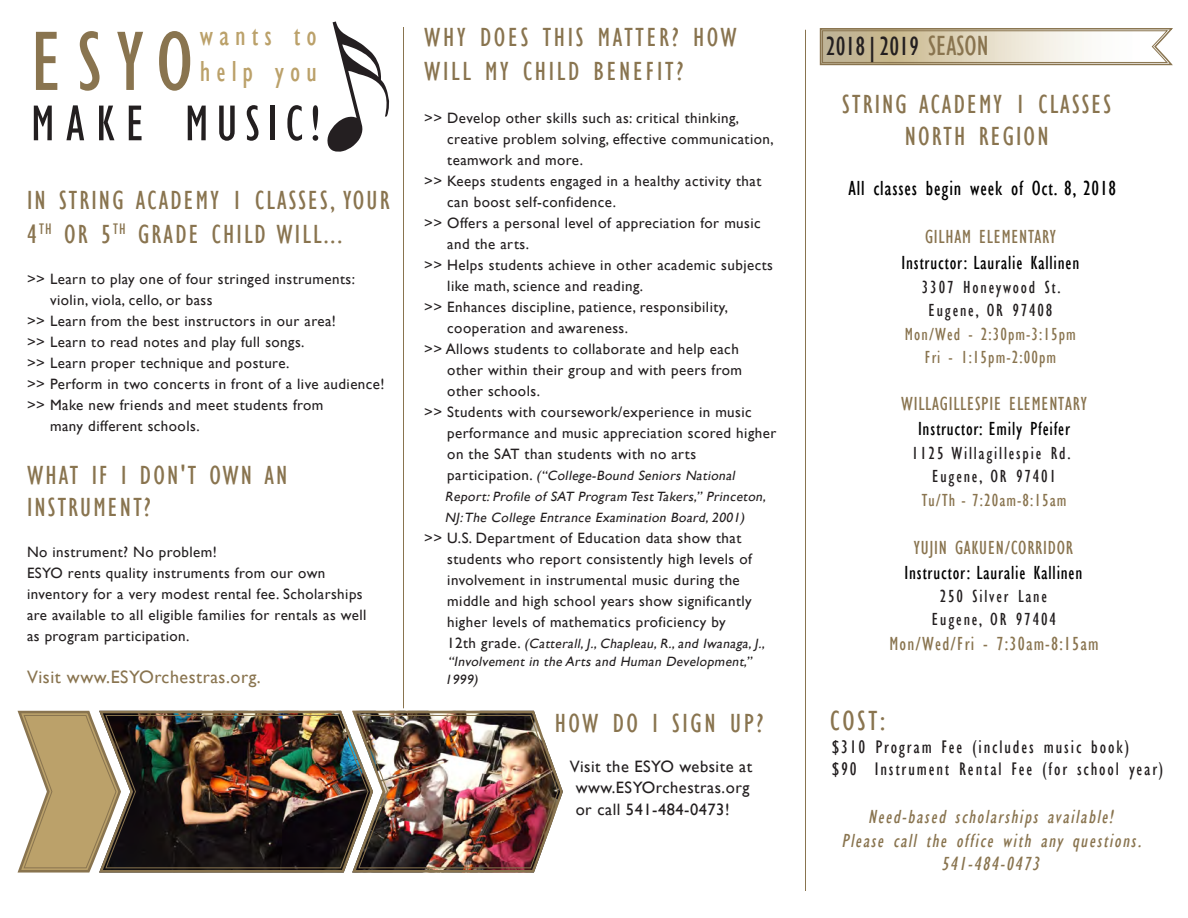
<style>
.page{position:relative;width:1188px;height:918px;background:#fff}
.page>*{position:absolute;margin:0;border:0;box-sizing:border-box;transform-origin:0 0}
.t1{font:condensed 87px "Gill Sans";color:#89744f}
.t2{font:condensed 51.9px "Gill Sans";letter-spacing:.15em;color:#231f20}
.t3{font:condensed 29.7px "Gill Sans";letter-spacing:.2em;color:#bba16a}
.t4{font:condensed 28.5px "Gill Sans";color:#89744f}
.t5{font:condensed 27px/34.2px "Gill Sans";letter-spacing:.08em;color:#89744f}
.t6{font:condensed 27px/34.2px "Gill Sans";letter-spacing:.1em;color:#89744f}
.t7{font:condensed 27px "Gill Sans";color:#231f20}
.t8{font:condensed 21px "Gill Sans";letter-spacing:.04em;color:#000}
.t9{font:condensed 19.5px/25.5px "Gill Sans";letter-spacing:.04em;color:#000;text-align:center}
.t10{font:italic condensed 19.5px "Gill Sans";color:#89744f}
.t11{font:condensed 19.5px/25.3px "Gill Sans";letter-spacing:.04em;color:#89744f;text-align:center}
.t12{font:condensed 19.5px "Gill Sans";letter-spacing:.06em;color:#89744f}
.t13{font:condensed 18.75px "Gill Sans";letter-spacing:.1em;color:#231f20}
.t14{font:condensed 18px/23.4px "Gill Sans";letter-spacing:.1em;color:#231f20;text-align:center}
.t15{font:condensed 18px/23.5px "Gill Sans";letter-spacing:.095em;color:#89744f;text-align:center}
.t16{font:18px "Gill Sans";letter-spacing:.03em;color:#89744f}
.t17{font:16.5px/21.3px "Gill Sans";letter-spacing:.03em;color:#231f20}
.t18{font:15px/21px "Gill Sans";letter-spacing:.03em;color:#231f20}
.t19{font:italic 13.5px "Gill Sans";letter-spacing:.03em;color:#231f20}
.s1{font-style:normal;font-size:15px}
.s2{font-size:28.5px;color:#89744f}
.s3{color:#89744f}
.s4{color:#231f20}
.s5{color:#000}
</style>
<div class="page">
<svg style="left:819px;top:28px;width:354px;height:38px"></svg>
<svg style="left:327px;top:22px;width:62px;height:130px"></svg>
<img style="left:17px;top:710px;width:546px;height:163px">
<hr style="left:403px;top:27px;width:1px;height:681px;background:#89744f">
<hr style="left:805px;top:30px;width:1px;height:861px;background:#89744f">
<p class="t1" style="left:31px;top:10px;width:164px">ESYO</p>
<p class="t3" style="left:200px;top:18px;width:118px">wants to</p>
<p class="t3" style="left:200px;top:54px;width:119px">help you</p>
<p class="t2" style="left:31px;top:93px;width:291px">MAKE MUSIC!</p>
<p class="t5" style="left:27px;top:183px;width:364px">IN STRING ACADEMY 1 CLASSES, YOUR<br>4<sup>TH</sup> OR 5<sup>TH</sup> GRADE CHILD WILL...</p>
<p class="t18" style="left:27px;top:268px;width:330px">&gt;&gt; Learn to play one of four stringed instruments:</p>
<p class="t18" style="left:50px;top:289px;width:164px">violin, viola, cello, or bass</p>
<p class="t18" style="left:27px;top:310px;width:311px">&gt;&gt; Learn from the best instructors in our area!</p>
<p class="t18" style="left:27px;top:331px;width:279px">&gt;&gt; Learn to read notes and play full songs.</p>
<p class="t18" style="left:27px;top:352px;width:264px">&gt;&gt; Learn proper technique and posture.</p>
<p class="t18" style="left:27px;top:373px;width:359px">&gt;&gt; Perform in two concerts in front of a live audience!</p>
<p class="t18" style="left:27px;top:394px;width:298px">&gt;&gt; Make new friends and meet students from</p>
<p class="t18" style="left:50px;top:415px;width:151px">many different schools.</p>
<p class="t5" style="left:27px;top:459px;width:262px;line-height:32.4px">WHAT IF I DON'T OWN AN<br>INSTRUMENT?</p>
<p class="t18" style="left:27px;top:541px;width:191px">No instrument? No problem!</p>
<p class="t18" style="left:27px;top:562px;width:341px">ESYO rents quality instruments from our own inventory for a very modest rental fee. Scholarships are available to all eligible families for rentals as well as program participation.</p>
<p class="t16" style="left:27px;top:666px;width:235px">Visit www.ESYOrchestras.org.</p>
<p class="t6" style="left:424px;top:20px;width:314px">WHY DOES THIS MATTER? HOW<br>WILL MY CHILD BENEFIT?</p>
<p class="t18" style="left:424px;top:108px;width:317px">&gt;&gt; Develop other skills such as: critical thinking,</p>
<p class="t18" style="left:447px;top:129px;width:328px">creative problem solving, effective communication,</p>
<p class="t18" style="left:447px;top:150px;width:137px">teamwork and more.</p>
<p class="t18" style="left:424px;top:171px;width:339px">&gt;&gt; Keeps students engaged in a healthy activity that</p>
<p class="t18" style="left:447px;top:192px;width:170px">can boost self-confidence.</p>
<p class="t18" style="left:424px;top:213px;width:338px">&gt;&gt; Offers a personal level of appreciation for music</p>
<p class="t18" style="left:447px;top:234px;width:83px">and the arts.</p>
<p class="t18" style="left:424px;top:255px;width:350px">&gt;&gt; Helps students achieve in other academic subjects</p>
<p class="t18" style="left:447px;top:276px;width:197px">like math, science and reading.</p>
<p class="t18" style="left:424px;top:297px;width:305px">&gt;&gt; Enhances discipline, patience, responsibility,</p>
<p class="t18" style="left:447px;top:318px;width:182px">cooperation and awareness.</p>
<p class="t18" style="left:424px;top:339px;width:316px">&gt;&gt; Allows students to collaborate and help each</p>
<p class="t18" style="left:447px;top:360px;width:296px">other within their group and with peers from</p>
<p class="t18" style="left:447px;top:381px;width:94px">other schools.</p>
<p class="t18" style="left:424px;top:402px;width:329px">&gt;&gt; Students with coursework/experience in music</p>
<p class="t18" style="left:447px;top:423px;width:331px">performance and music appreciation scored higher</p>
<p class="t18" style="left:447px;top:444px;width:250px">on the SAT than students with no arts</p>
<p class="t19" style="left:447px;top:468px;width:292px"><span class="s1">p a rt i c i p at i o n .</span> (“College-Bound Seniors National</p>
<p class="t19" style="left:445px;top:489px;width:325px">Report:Profile of SAT Prog ram Test Takers,” Princeton,</p>
<p class="t19" style="left:445px;top:510px;width:304px">NJ:The College Entrance Examination Board,2001)</p>
<p class="t18" style="left:424px;top:528px;width:319px">&gt;&gt; U.S. Department of Education data show that</p>
<p class="t18" style="left:447px;top:549px;width:306px">students who report consistently high levels of</p>
<p class="t18" style="left:447px;top:570px;width:294px">involvement in instrumental music during the</p>
<p class="t18" style="left:447px;top:591px;width:306px">middle and high school years show significantly</p>
<p class="t18" style="left:447px;top:612px;width:280px">higher levels of mathematics proficiency by</p>
<p class="t19" style="left:447px;top:636px;width:322px"><span class="s1">1 2 t h g ra d e .</span> (Catterall,J.,Chapleau,R.,and Iwanaga,J.,</p>
<p class="t19" style="left:448px;top:654px;width:308px">“Involvement in the Arts and Human Development,”</p>
<p class="t19" style="left:445px;top:672px;width:37px">1999)</p>
<p class="t6" style="left:555px;top:706px;width:210px">HOW DO I SIGN UP?</p>
<p class="t17" style="left:576px;top:757px;width:178px;text-indent:-6px">Visit the ESYO website at www.ESYOrchestras.org or call 541-484-0473!</p>
<p class="t7" style="left:826px;top:30px;width:164px">2018|2019 <span class="s2">SEASON</span></p>
<p class="t5" style="left:842px;top:87px;width:270px">STRING ACADEMY 1 CLASSES</p>
<p class="t5" style="left:905px;top:119px;width:145px">NORTH REGION</p>
<p class="t8" style="left:849px;top:176px;width:269px">All classes begin week of Oct. 8, 2018</p>
<p class="t9" style="left:901px;top:224px;width:179px"><span class="s3">GILHAM ELEMENTARY<br></span>Instructor: Lauralie Kallinen</p>
<p class="t15" style="left:905px;top:275px;width:172px"><span class="s4">3307 Honeywood St.<br>Eugene, OR 97408<br></span>Mon/Wed - 2:30pm-3:15pm<br>Fri - 1:15pm-2:00pm</p>
<p class="t11" style="left:901px;top:391px;width:187px">WILLAGILLESPIE ELEMENTARY<br><span class="s5">Instructor: Emily Pfeifer</span></p>
<p class="t14" style="left:912px;top:442px;width:160px">1125 Willagillespie Rd.<br>Eugene, OR 97401<br><span class="s3">Tu/Th - 7:20am-8:15am</span></p>
<p class="t9" style="left:904px;top:535px;width:179px;line-height:25px"><span class="s3">YUJIN GAKUEN/CORRIDOR<br></span>Instructor: Lauralie Kallinen</p>
<p class="t14" style="left:932px;top:585px;width:126px">250 Silver Lane<br>Eugene, OR 97404</p>
<p class="t12" style="left:890px;top:632px;width:211px">Mon/Wed/Fri - 7:30am-8:15am</p>
<p class="t4" style="left:830px;top:704px;width:57px">COST:</p>
<p class="t13" style="left:832px;top:736px;width:298px">$310 Program Fee (includes music book)</p>
<p class="t13" style="left:832px;top:758px;width:333px">$90 Instrument Rental Fee (for school year)</p>
<p class="t10" style="left:868px;top:805px;width:250px">Need-based scholarships available!</p>
<p class="t10" style="left:841px;top:829px;width:305px">Please call the office with any questions.</p>
<p class="t10" style="left:942px;top:852px;width:103px">541-484-0473</p>
</div>
